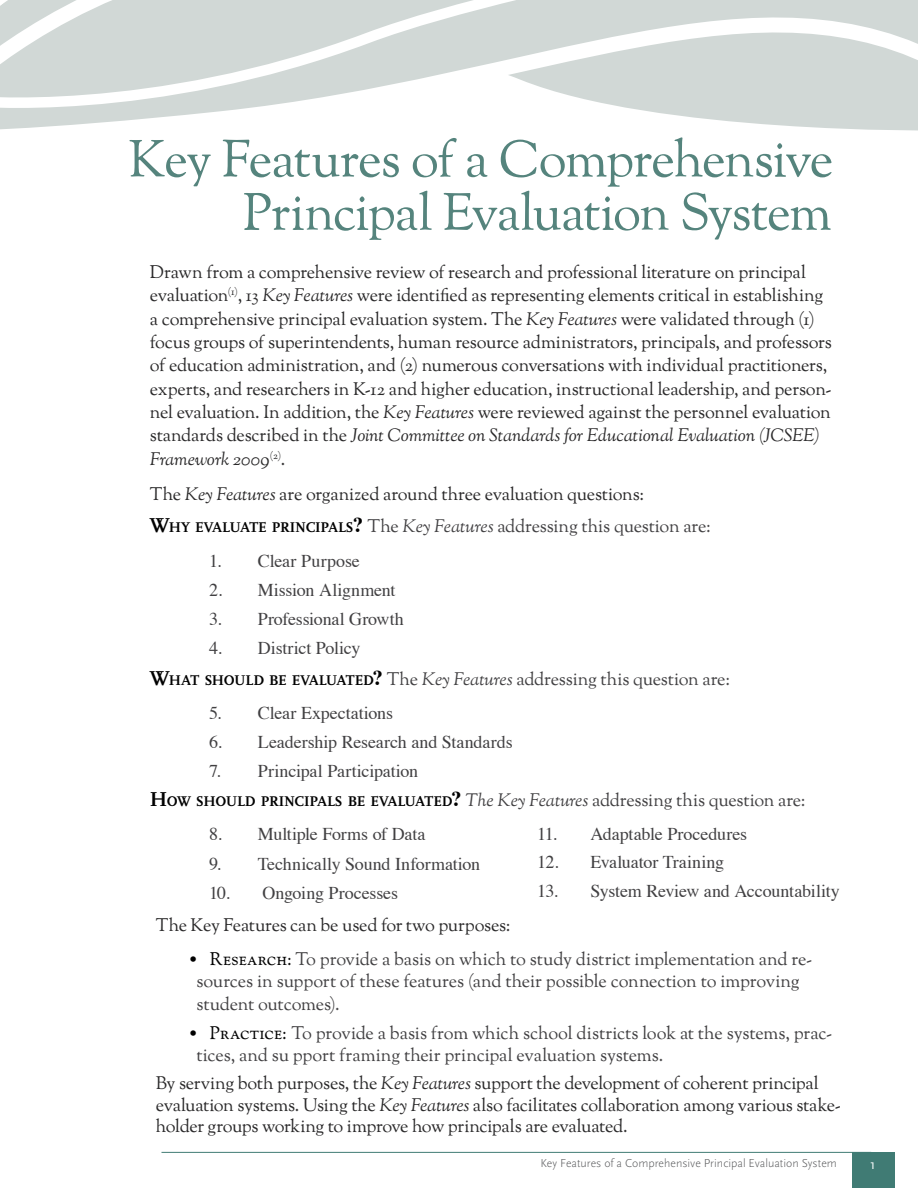
<style>
.page{position:relative;width:918px;height:1188px;background:#fff}
.page>*{position:absolute;margin:0;border:0;box-sizing:border-box;transform-origin:0 0}
.t1{font:51.6px/53.2px "OFL Goudy St M";letter-spacing:-.035em;color:#55847d;text-align:right}
.t2{font:18px/23.4px "OFL Goudy St M";letter-spacing:-.02em;color:#292829}
.t3{font:18px/22.2px "OFL Goudy St M";letter-spacing:-.01em;color:#414042}
.t4{font:18px "Times";letter-spacing:-.01em;color:#414042}
.t5{font:700 14.7px "Scala";letter-spacing:-.02em;color:#000}
.t6{font:13.8px "Scala Sans";color:#fff}
.t7{font:300 12px "Scala Sans";color:#58595b}
.s1{font-style:italic}
.s2{font-family:"Scala";font-weight:700;font-size:21px;color:#000}
.s3{font-family:"Scala";font-weight:700;font-size:14.7px;color:#000}
.s4{font-family:"Times";font-weight:700;font-size:21px;color:#000}
.s5{color:#414042}
.s6{font-style:italic;color:#414042}
.s7{font-size:21px}
.s8{font-family:"Times";font-size:21px}
.s9{font-family:"OFL Goudy St M";font-weight:400;font-style:italic;font-size:18px;color:#414042}
.s10{font-family:"OFL Goudy St M";font-weight:400;font-size:18px;color:#414042}
.s11{color:#000}
</style>
<div class="page">
<svg style="left:0;top:119px;width:918px;height:12px"></svg>
<svg style="left:0;top:89px;width:918px;height:30px"></svg>
<svg style="left:0;top:0;width:918px;height:89px"></svg>
<svg style="left:0;top:0;width:801px;height:29px;background:#d7dddb"></svg>
<div style="left:852px;top:1152px;width:42px;height:36px;background:#407b74"></div>
<hr style="left:161px;top:1152px;width:710px;height:1px;background:#407b74">
<h1 class="t1" style="left:128px;top:136px;width:707px">Key Features of a Comprehensive<br>Principal Evaluation System</h1>
<p class="t2" style="left:150px;top:262px;width:684px">Drawn from a comprehensive review of research and professional literature on principal evaluation<sup>(1)</sup>, 13 <span class="s1">Key Features</span> were identified as representing elements critical in establishing a comprehensive principal evaluation system. The <span class="s1">Key Features</span> were validated through (1) focus groups of superintendents, human resource administrators, principals, and professors of education administration, and (2) numerous conversations with individual practitioners, experts, and researchers in K-12 and higher education, instructional leadership, and person&shy;nel evaluation. In addition, the <span class="s1">Key Features</span> were reviewed against the personnel evaluation standards described in the <span class="s1">Joint Committee on Standards for Educational Evaluation (JCSEE)<br>Framework 2009</span><sup>(2)</sup>.</p>
<p class="t2" style="left:150px;top:479px;width:563px;line-height:32.4px">The <span class="s1">Key Features</span> are organized around three evaluation questions:<br><span class="s2">W</span><span class="s3">HY EVALUATE PRINCIPALS</span><span class="s4">?</span> <span class="s5">The</span> <span class="s6">Key Features</span> <span class="s5">addressing this question are:</span></p>
<p class="t4" style="left:209px;top:544px;width:152px">1. Clear Purpose</p>
<p class="t4" style="left:209px;top:573px;width:188px">2. Mission Alignment</p>
<p class="t4" style="left:209px;top:602px;width:196px">3. Professional Growth</p>
<p class="t4" style="left:209px;top:632px;width:153px">4. District Policy</p>
<p class="t3" style="left:150px;top:669px;width:582px"><span class="s2">W</span><span class="s3">HAT SHOULD BE EVALUATED</span><span class="s4">?</span> The <span class="s1">Key Features</span> addressing this question are:</p>
<p class="t4" style="left:209px;top:696px;width:186px">5. Clear Expectations</p>
<p class="t4" style="left:209px;top:725px;width:305px">6. Leadership Research and Standards</p>
<p class="t4" style="left:209px;top:754px;width:211px">7. Principal Participation</p>
<p class="t5" style="left:150px;top:793px;width:657px"><span class="s7">H</span>OW SHOULD PRINCIPALS BE EVALUATED<span class="s8">?</span> <span class="s9">The Key Features</span> <span class="s10">addressing this question are:</span></p>
<p class="t4" style="left:209px;top:817px;width:218px">8. Multiple Forms of Data</p>
<p class="t4" style="left:209px;top:847px;width:273px">9. Technically Sound Information</p>
<p class="t4" style="left:209px;top:876px;width:190px">10. Ongoing Processes</p>
<p class="t4" style="left:537px;top:817px;width:212px">11. Adaptable Procedures</p>
<p class="t4" style="left:537px;top:845px;width:189px">12. Evaluator Training</p>
<p class="t4" style="left:537px;top:874px;width:304px">13. System Review and Accountability</p>
<p class="t2" style="left:156px;top:914px;width:356px">The Key Features can be used for two purposes:</p>
<p class="t3" style="left:196px;top:949px;width:617px;text-indent:-7px"><span class="s11">• Research:</span> To provide a basis on which to study district implementation and re&shy;sources in support of these features (and their possible connection to improving student outcomes).</p>
<p class="t3" style="left:196px;top:1023px;width:637px;text-indent:-7px"><span class="s11">• Practice:</span> To provide a basis from which school districts look at the systems, prac&shy;tices, and su pport framing their principal evaluation systems.</p>
<p class="t2" style="left:156px;top:1074px;width:687px;line-height:21.6px">By serving both purposes, the <span class="s1">Key Features</span> support the development of coherent principal evaluation systems. Using the <span class="s1">Key Features</span> also facilitates collaboration among various stake&shy;holder groups working to improve how principals are evaluated.</p>
<p class="t7" style="left:540px;top:1157px;width:298px">Key Features of a Comprehensive Principal Evaluation System</p>
<p class="t6" style="left:870px;top:1157px;width:7px">1</p>
</div>
